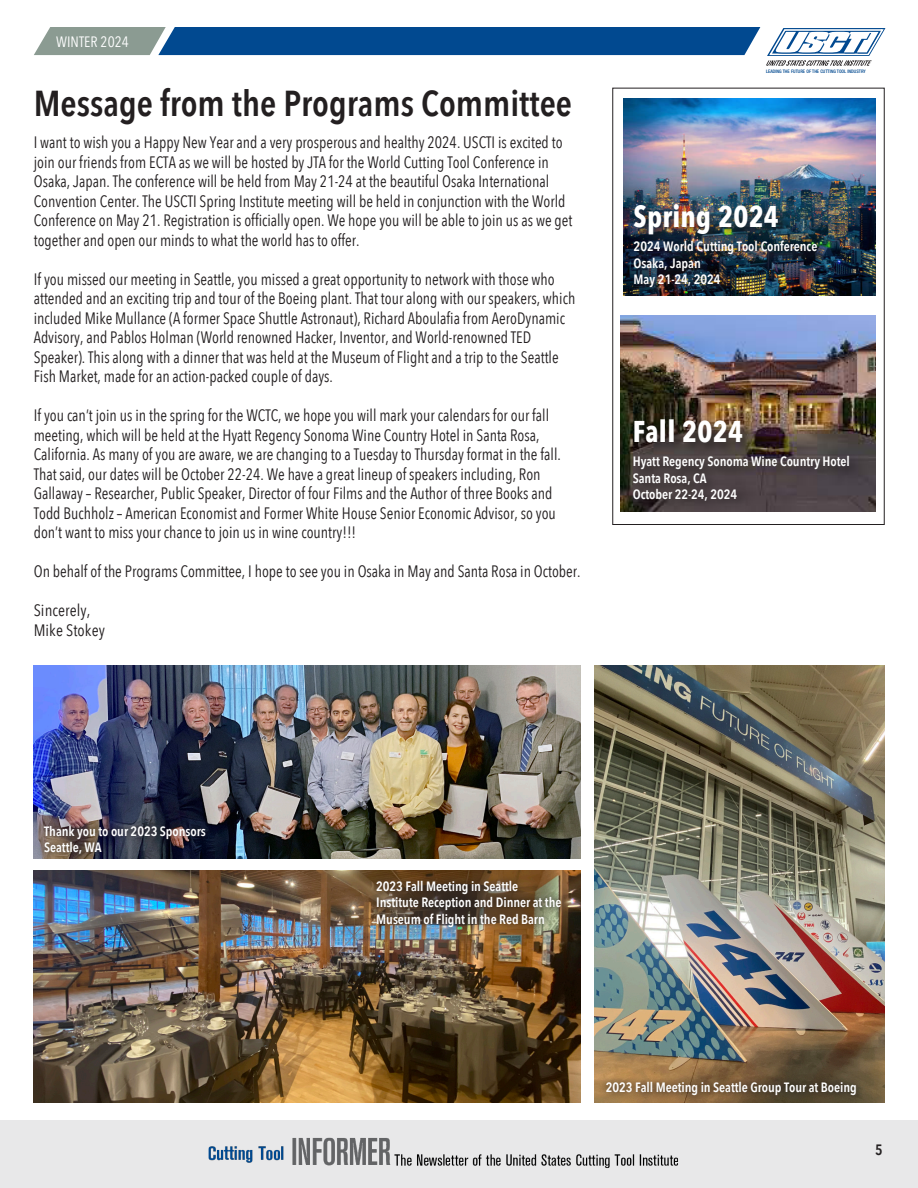
<style>
.page{position:relative;width:918px;height:1188px;background:#fff}
.page>*{position:absolute;margin:0;border:0;box-sizing:border-box;transform-origin:0 0}
.t1{font:600 36px "Avenir Next Condensed";color:#231f20}
.t2{font:700 30px "Avenir Next Condensed";letter-spacing:.01em;color:#fff;scale:.95 1}
.t3{font:16.5px/19.5px "Avenir Next Condensed";color:#231f20;scale:.95 1}
.t4{font:16.5px "Avenir Next Condensed";color:#231f20}
.t5{font:15px "Avenir Next Condensed";color:#fff}
.t6{font:600 15px "Avenir Next Condensed";color:#231f20}
.t7{font:600 13.5px/16.5px "Avenir Next Condensed";letter-spacing:-.005em;color:#fff}
.t8{font:500 condensed 4.8px "Helvetica Neue";color:#014990}
</style>
<div class="page">
<div style="left:0;top:1120px;width:918px;height:68px;background:#e8e8e9"></div>
<svg style="left:766px;top:28px;width:119px;height:38px"></svg>
<img style="left:208px;top:1137px;width:471px;height:31px">
<svg style="left:34px;top:27px;width:726px;height:28px;background:#1f5c94"></svg>
<div style="left:612px;top:88px;width:273px;height:437px;border:1px solid #231f20"></div>
<img style="left:623px;top:98px;width:253px;height:198px">
<div style="left:631px;top:202px;width:198px;height:98px;background:#231f20;opacity:.75"></div>
<img style="left:34px;top:665px;width:547px;height:193px">
<div style="left:37px;top:818px;width:176px;height:43px;background:#231f20;opacity:.9"></div>
<img style="left:594px;top:665px;width:290px;height:437px">
<img style="left:34px;top:871px;width:547px;height:231px">
<div style="left:599px;top:1075px;width:265px;height:28px;background:#231f20;opacity:.9"></div>
<img style="left:620px;top:315px;width:256px;height:197px">
<div style="left:630px;top:416px;width:232px;height:97px;background:#231f20;opacity:.75"></div>
<div style="left:369px;top:873px;width:200px;height:61px;background:#231f20;opacity:.9"></div>
<p class="t5" style="left:56px;top:29px;width:74px">WINTER 2024</p>
<p class="t1" style="left:34px;top:72px;width:540px">Message from the Programs Committee</p>
<p class="t3" style="left:34px;top:132px;width:569px">I want to wish you a Happy New Year and a very prosperous and healthy 2024. USCTI is excited to join our friends from ECTA as we will be hosted by JTA for the World Cutting Tool Conference in Osaka, Japan. The conference will be held from May 21-24 at the beautiful Osaka International Convention Center. The USCTI Spring Institute meeting will be held in conjunction with the World Conference on May 21. Registration is officially open. We hope you will be able to join us as we get together and open our minds to what the world has to offer.</p>
<p class="t3" style="left:34px;top:268px;width:572px">If you missed our meeting in Seattle, you missed a great opportunity to network with those who attended and an exciting trip and tour of the Boeing plant. That tour along with our speakers, which included Mike Mullance (A former Space Shuttle Astronaut), Richard Aboulafia from AeroDynamic Advisory, and Pablos Holman (World renowned Hacker, Inventor, and World-renowned TED Speaker). This along with a dinner that was held at the Museum of Flight and a trip to the Seattle Fish Market, made for an action-packed couple of days.</p>
<p class="t3" style="left:34px;top:405px;width:556px">If you can’t join us in the spring for the WCTC, we hope you will mark your calendars for our fall meeting, which will be held at the Hyatt Regency Sonoma Wine Country Hotel in Santa Rosa, California. As many of you are aware, we are changing to a Tuesday to Thursday format in the fall.<br>That said, our dates will be October 22-24. We have a great lineup of speakers including, Ron Gallaway – Researcher, Public Speaker, Director of four Films and the Author of three Books and Todd Buchholz – American Economist and Former White House Senior Economic Advisor, so you don’t want to miss your chance to join us in wine country!!!</p>
<p class="t3" style="left:34px;top:561px;width:577px">On behalf of the Programs Committee, I hope to see you in Osaka in May and Santa Rosa in October.</p>
<p class="t4" style="left:34px;top:596px;width:58px">Sincerely,</p>
<p class="t4" style="left:34px;top:616px;width:73px">Mike Stokey</p>
<p class="t8" style="left:766px;top:68px;width:101px">LEADING THE FUTURE OF THE CUTTING TOOL INDUSTRY</p>
<p class="t2" style="left:634px;top:198px;width:154px">Spring 2024</p>
<p class="t7" style="left:634px;top:238px;width:185px">2024 World Cutting Tool Conference</p>
<p class="t7" style="left:634px;top:254px;width:69px">Osaka, Japan</p>
<p class="t7" style="left:634px;top:271px;width:89px">May 21-24, 2024</p>
<p class="t2" style="left:633px;top:413px;width:117px">Fall 2024</p>
<p class="t7" style="left:633px;top:453px;width:219px">Hyatt Regency Sonoma Wine Country Hotel</p>
<p class="t7" style="left:633px;top:469px;width:75px">Santa Rosa, CA</p>
<p class="t7" style="left:633px;top:486px;width:106px">October 22-24, 2024</p>
<p class="t7" style="left:44px;top:823px;width:163px">Thank you to our 2023 Sponsors</p>
<p class="t7" style="left:44px;top:839px;width:59px">Seattle, WA</p>
<p class="t7" style="left:376px;top:877px;width:144px">2023 Fall Meeting in Seattle</p>
<p class="t7" style="left:376px;top:894px;width:187px">Institute Reception and Dinner at the<br>Museum of Flight in the Red Barn</p>
<p class="t7" style="left:606px;top:1079px;width:252px">2023 Fall Meeting in Seattle Group Tour at Boeing</p>
<p class="t6" style="left:875px;top:1136px;width:9px">5</p>
</div>
